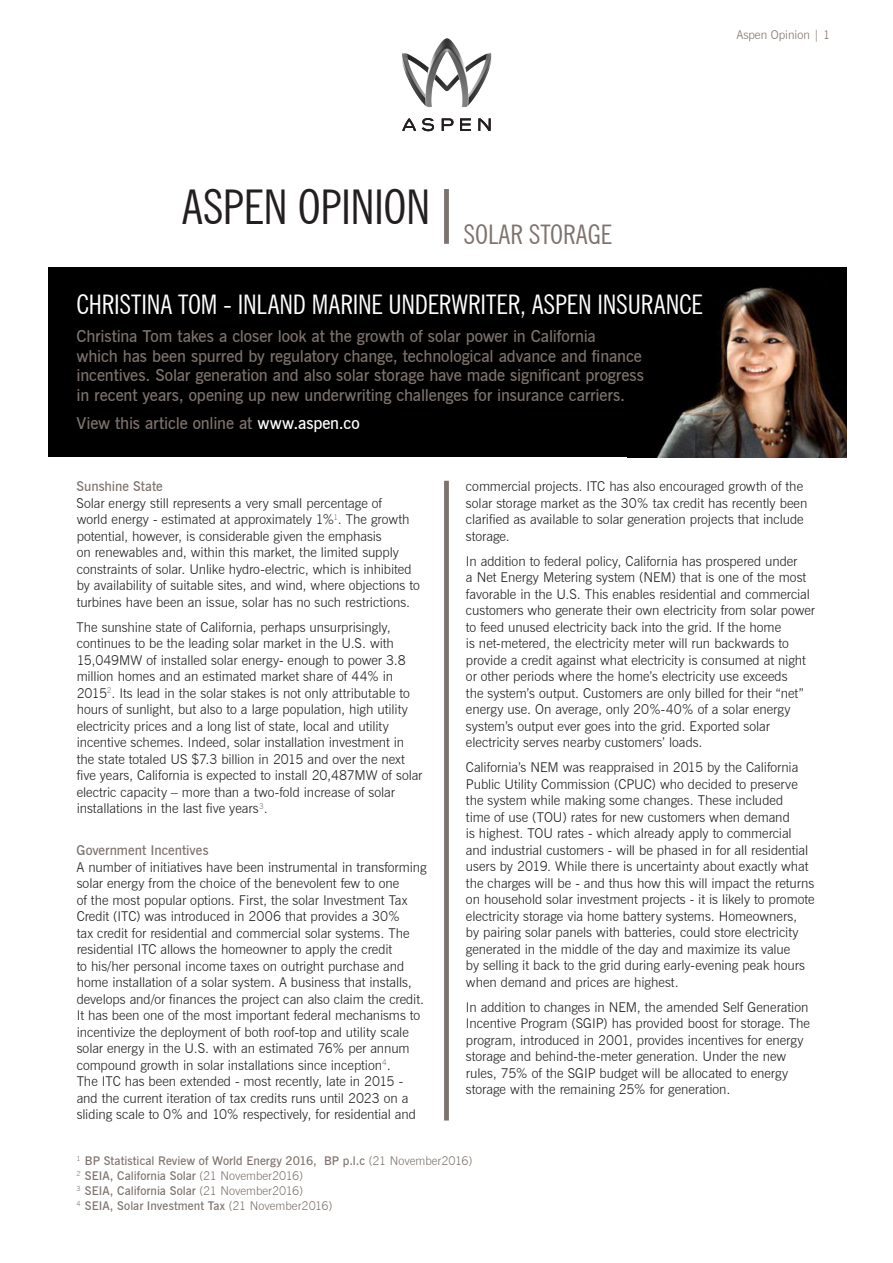
<style>
.page{position:relative;width:893px;height:1263px;background:#fff}
.page>*{position:absolute;margin:0;border:0;box-sizing:border-box;transform-origin:0 0}
.t1{font:condensed 48px "News Gothic BT";letter-spacing:-.01em;color:#231f20}
.NAME_AND_SURNAME{font:condensed 27px "News Gothic BT";letter-spacing:-.01em;color:#fff}
.TITLE_OF_OPINION{font:condensed 27px "News Gothic BT";color:#7d726d}
.INTRO_SENTENCE{font:600 16.5px/19.5px "News Gothic BT";letter-spacing:-.01em;color:#7d726d}
.BODY_COPY{font:300 13.5px/16.5px "News Gothic BT";color:#231f20}
.SUBHEADINGS{font:600 13.5px "News Gothic BT";color:#7d726d}
.t2{font:600 12px "News Gothic BT";letter-spacing:.005em;color:#7d726d}
.t3{font:300 12px "News Gothic BT";color:#7d726d}
.s1{color:#fff}
.s2{font-weight:300}
</style>
<div class="page">
<div style="left:444px;top:481px;width:5px;height:639px;background:#7d726d"></div>
<div style="left:48px;top:267px;width:798px;height:190px;background:#000"></div>
<svg style="left:422px;top:118px;width:12px;height:13px"></svg>
<svg style="left:442px;top:118px;width:11px;height:13px"></svg>
<svg style="left:460px;top:118px;width:11px;height:13px"></svg>
<svg style="left:402px;top:118px;width:14px;height:13px"></svg>
<svg style="left:478px;top:118px;width:13px;height:13px"></svg>
<img style="left:402px;top:38px;width:89px;height:69px">
<div style="left:444px;top:189px;width:5px;height:55px;background:#7d726d"></div>
<img style="left:657px;top:287px;width:189px;height:170px">
<p class="t3" style="left:736px;top:27px;width:95px">Aspen Opinion | 1</p>
<p class="t1" style="left:182px;top:178px;width:250px">ASPEN OPINION</p>
<p class="TITLE_OF_OPINION" style="left:463px;top:218px;width:150px">SOLAR STORAGE</p>
<p class="NAME_AND_SURNAME" style="left:77px;top:288px;width:628px">CHRISTINA TOM - INLAND MARINE UNDERWRITER, ASPEN INSURANCE</p>
<p class="INTRO_SENTENCE" style="left:77px;top:326px;width:569px">Christina Tom takes a closer look at the growth of solar power in California<br>which has been spurred by regulatory change, technological advance and finance incentives. Solar generation and also solar storage have made significant progress in recent years, opening up new underwriting challenges for insurance carriers.</p>
<p class="INTRO_SENTENCE" style="left:77px;top:413px;width:285px">View this article online at <span class="s1">www.aspen.co</span></p>
<p class="SUBHEADINGS" style="left:77px;top:478px;width:88px">Sunshine State</p>
<p class="BODY_COPY" style="left:77px;top:494px;width:345px">Solar energy still represents a very small percentage of<br>world energy - estimated at approximately 1%<sup>1</sup>. The growth potential, however, is considerable given the emphasis<br>on renewables and, within this market, the limited supply constraints of solar. Unlike hydro-electric, which is inhibited by availability of suitable sites, and wind, where objections to turbines have been an issue, solar has no such restrictions.</p>
<p class="BODY_COPY" style="left:77px;top:618px;width:347px">The sunshine state of California, perhaps unsurprisingly, continues to be the leading solar market in the U.S. with 15,049MW of installed solar energy- enough to power 3.8 million homes and an estimated market share of 44% in 2015<sup>2</sup>. Its lead in the solar stakes is not only attributable to hours of sunlight, but also to a large population, high utility electricity prices and a long list of state, local and utility incentive schemes. Indeed, solar installation investment in the state totaled US $7.3 billion in 2015 and over the next five years, California is expected to install 20,487MW of solar electric capacity – more than a two-fold increase of solar installations in the last five years<sup>3</sup>.</p>
<p class="SUBHEADINGS" style="left:77px;top:842px;width:134px">Government Incentives</p>
<p class="BODY_COPY" style="left:77px;top:858px;width:351px">A number of initiatives have been instrumental in transforming solar energy from the choice of the benevolent few to one<br>of the most popular options. First, the solar Investment Tax Credit (ITC) was introduced in 2006 that provides a 30%<br>tax credit for residential and commercial solar systems. The residential ITC allows the homeowner to apply the credit<br>to his/her personal income taxes on outright purchase and home installation of a solar system. A business that installs, develops and/or finances the project can also claim the credit.<br>It has been one of the most important federal mechanisms to incentivize the deployment of both roof-top and utility scale solar energy in the U.S. with an estimated 76% per annum compound growth in solar installations since inception<sup>4</sup>.<br>The ITC has been extended - most recently, late in 2015 - and the current iteration of tax credits runs until 2023 on a sliding scale to 0% and 10% respectively, for residential and</p>
<p class="BODY_COPY" style="left:466px;top:478px;width:343px">commercial projects. ITC has also encouraged growth of the solar storage market as the 30% tax credit has recently been clarified as available to solar generation projects that include storage.</p>
<p class="BODY_COPY" style="left:466px;top:552px;width:351px">In addition to federal policy, California has prospered under<br>a Net Energy Metering system (NEM) that is one of the most favorable in the U.S. This enables residential and commercial customers who generate their own electricity from solar power to feed unused electricity back into the grid. If the home<br>is net-metered, the electricity meter will run backwards to provide a credit against what electricity is consumed at night or other periods where the home’s electricity use exceeds<br>the system’s output. Customers are only billed for their “net” energy use. On average, only 20%-40% of a solar energy system’s output ever goes into the grid. Exported solar electricity serves nearby customers’ loads.</p>
<p class="BODY_COPY" style="left:466px;top:759px;width:350px">California’s NEM was reappraised in 2015 by the California Public Utility Commission (CPUC) who decided to preserve the system while making some changes. These included<br>time of use (TOU) rates for new customers when demand<br>is highest. TOU rates - which already apply to commercial and industrial customers - will be phased in for all residential users by 2019. While there is uncertainty about exactly what the charges will be - and thus how this will impact the returns on household solar investment projects - it is likely to promote electricity storage via home battery systems. Homeowners,<br>by pairing solar panels with batteries, could store electricity generated in the middle of the day and maximize its value<br>by selling it back to the grid during early-evening peak hours when demand and prices are highest.</p>
<p class="BODY_COPY" style="left:466px;top:998px;width:345px">In addition to changes in NEM, the amended Self Generation Incentive Program (SGIP) has provided boost for storage. The program, introduced in 2001, provides incentives for energy storage and behind-the-meter generation. Under the new rules, 75% of the SGIP budget will be allocated to energy storage with the remaining 25% for generation.</p>
<p class="t2" style="left:77px;top:1154px;width:397px"><sup>1</sup> BP Statistical Review of World Energy 2016, BP p.l.c <span class="s2">(21 November2016)</span></p>
<p class="t2" style="left:77px;top:1169px;width:228px"><sup>2</sup> SEIA, California Solar <span class="s2">(21 November2016)</span></p>
<p class="t2" style="left:77px;top:1184px;width:228px"><sup>3</sup> SEIA, California Solar <span class="s2">(21 November2016)</span></p>
<p class="t2" style="left:77px;top:1199px;width:257px"><sup>4</sup> SEIA, Solar Investment Tax <span class="s2">(21 November2016)</span></p>
</div>
